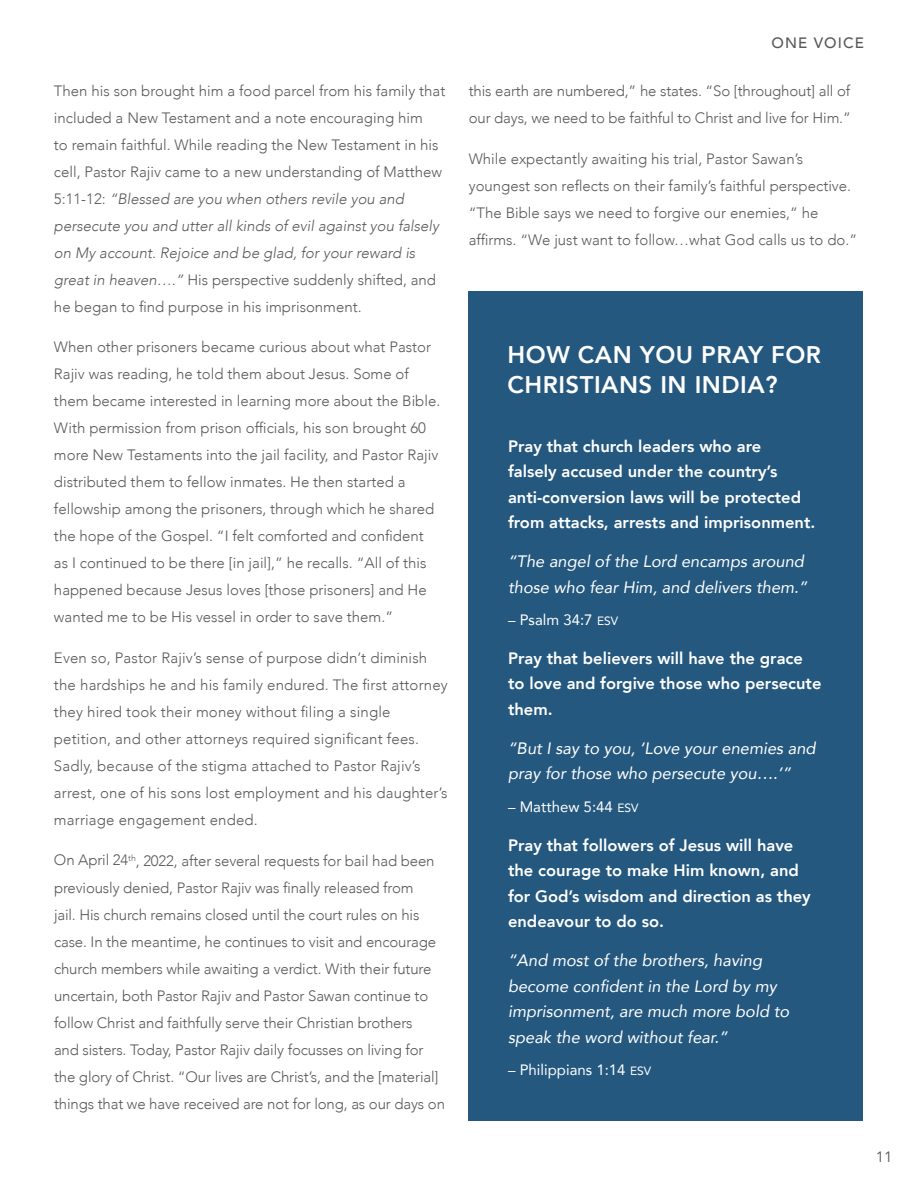
<style>
.page{position:relative;width:918px;height:1188px;background:#fff}
.page>*{position:absolute;margin:0;border:0;box-sizing:border-box;transform-origin:0 0}
.t1{font:800 24px/30px "Avenir";letter-spacing:.02em;color:#fff}
.t2{font:800 16.5px/25.5px "Avenir";color:#fff}
.t3{font:italic 16.5px/25.5px "Avenir";color:#fff}
.t4{font:300 15px/27px "Avenir";color:#58595b}
.t5{font:15px "Avenir";color:#fff}
.t6{font:500 15px "Avenir";letter-spacing:.075em;color:#58595b}
.t7{font:15px "Avenir";color:#58595b}
.s1{font-style:italic}
.s2{font-size:12px}
</style>
<div class="page">
<div style="left:468px;top:291px;width:394px;height:829px;background:#25587f"></div>
<p class="t4" style="left:54px;top:77px;width:393px">Then his son brought him a food parcel from his family that included a New Testament and a note encouraging him<br>to remain faithful. While reading the New Testament in his cell, Pastor Rajiv came to a new understanding of Matthew 5:11-12: <span class="s1">“Blessed are you when others revile you and persecute you and utter all kinds of evil against you falsely on My account. Rejoice and be glad, for your reward is great in heaven….”</span> His perspective suddenly shifted, and he began to find purpose in his imprisonment.</p>
<p class="t4" style="left:54px;top:334px;width:388px">When other prisoners became curious about what Pastor Rajiv was reading, he told them about Jesus. Some of them became interested in learning more about the Bible.<br>With permission from prison officials, his son brought 60 more New Testaments into the jail facility, and Pastor Rajiv distributed them to fellow inmates. He then started a fellowship among the prisoners, through which he shared the hope of the Gospel. “I felt comforted and confident as I continued to be there [in jail],” he recalls. “All of this happened because Jesus loves [those prisoners] and He wanted me to be His vessel in order to save them.”</p>
<p class="t4" style="left:54px;top:644px;width:395px">Even so, Pastor Rajiv’s sense of purpose didn’t diminish the hardships he and his family endured. The first attorney they hired took their money without filing a single petition, and other attorneys required significant fees.<br>Sadly, because of the stigma attached to Pastor Rajiv’s arrest, one of his sons lost employment and his daughter’s marriage engagement ended.</p>
<p class="t4" style="left:54px;top:847px;width:393px">On April 24<sup>th</sup>, 2022, after several requests for bail had been previously denied, Pastor Rajiv was finally released from<br>jail. His church remains closed until the court rules on his case. In the meantime, he continues to visit and encourage church members while awaiting a verdict. With their future uncertain, both Pastor Rajiv and Pastor Sawan continue to follow Christ and faithfully serve their Christian brothers<br>and sisters. Today, Pastor Rajiv daily focusses on living for the glory of Christ. “Our lives are Christ’s, and the [material] things that we have received are not for long, as our days on</p>
<p class="t6" style="left:771px;top:30px;width:94px">ONE VOICE</p>
<p class="t4" style="left:469px;top:77px;width:384px">this earth are numbered,” he states. “So [throughout] all of our days, we need to be faithful to Christ and live for Him.”</p>
<p class="t4" style="left:469px;top:145px;width:390px">While expectantly awaiting his trial, Pastor Sawan’s youngest son reflects on their family’s faithful perspective. “The Bible says we need to forgive our enemies,” he affirms. “We just want to follow…what God calls us to do.”</p>
<h1 class="t1" style="left:508px;top:340px;width:315px">HOW CAN YOU PRAY FOR<br>CHRISTIANS IN INDIA?</h1>
<p class="t2" style="left:508px;top:433px;width:309px">Pray that church leaders who are<br>falsely accused under the country’s anti-conversion laws will be protected from attacks, arrests and imprisonment.</p>
<p class="t3" style="left:508px;top:549px;width:301px">“The angel of the Lord encamps around those who fear Him, and delivers them.”</p>
<p class="t5" style="left:508px;top:608px;width:112px">– Psalm 34:7 <span class="s2">ESV</span></p>
<p class="t2" style="left:508px;top:645px;width:315px">Pray that believers will have the grace to love and forgive those who persecute them.</p>
<p class="t3" style="left:508px;top:735px;width:309px">“But I say to you, ‘Love your enemies and pray for those who persecute you….’”</p>
<p class="t5" style="left:508px;top:794px;width:132px">– Matthew 5:44 <span class="s2">ESV</span></p>
<p class="t2" style="left:508px;top:832px;width:304px">Pray that followers of Jesus will have the courage to make Him known, and for God’s wisdom and direction as they endeavour to do so.</p>
<p class="t3" style="left:508px;top:948px;width:283px">“And most of the brothers, having become confident in the Lord by my imprisonment, are much more bold to speak the word without fear.”</p>
<p class="t5" style="left:508px;top:1058px;width:145px">– Philippians 1:14 <span class="s2">ESV</span></p>
<p class="t7" style="left:876px;top:1148px;width:18px">11</p>
</div>
